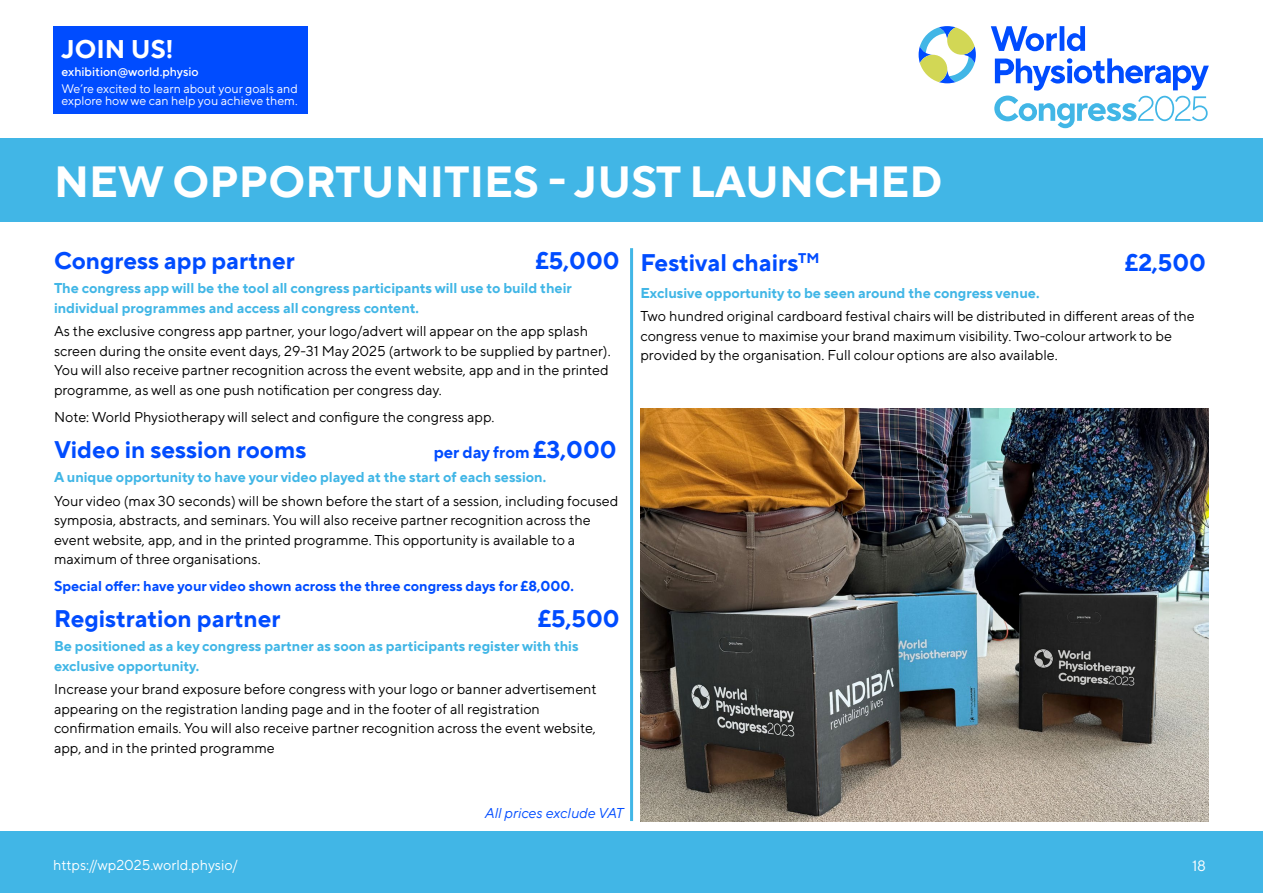
<style>
.page{position:relative;width:1263px;height:893px;background:#fff}
.page>*{position:absolute;margin:0;border:0;box-sizing:border-box;transform-origin:0 0}
.t1{font:700 43.5px "TT Norms Pro";color:#fff}
.t2{font:700 25.5px "TT Norms Pro";color:#fff}
.t3{font:700 24px "TT Norms Pro";color:#004cff}
.t4{font:700 16.5px "TT Norms Pro";color:#004cff}
.t5{font:15px "TT Norms Pro";color:#fff}
.t6{font:14.25px/19.5px "TT Norms Pro";color:#000}
.t7{font:700 14.25px/19.5px "TT Norms Pro";color:#41b6e6}
.t8{font:700 14.25px "TT Norms Pro";color:#004cff}
.t9{font:14.25px "TT Norms Pro";color:#fff}
.t10{font:italic 14.25px "TT Norms Pro";color:#004cff}
.t11{font:12.3px/12px "TT Norms Pro";color:#fff}
.t12{font:500 12.3px "TT Norms Pro";color:#fff}
.s1{font-size:24px}
</style>
<div class="page">
<div style="left:0;top:831px;width:1263px;height:62px;background:#41b6e6"></div>
<div style="left:0;top:138px;width:1263px;height:83px;background:#41b6e6"></div>
<div style="left:53px;top:26px;width:254px;height:87px;background:#004cff"></div>
<svg style="left:991px;top:26px;width:66px;height:25px"></svg>
<div style="left:1059px;top:26px;width:5px;height:25px;background:#004cff"></div>
<svg style="left:1067px;top:26px;width:18px;height:25px"></svg>
<svg style="left:918px;top:26px;width:58px;height:57px"></svg>
<svg style="left:994px;top:58px;width:215px;height:70px"></svg>
<hr style="left:630px;top:248px;width:3px;height:573px;background:#41b6e6">
<img style="left:640px;top:408px;width:569px;height:413px">
<h2 class="t2" style="left:61px;top:30px;width:114px">JOIN US!</h2>
<p class="t12" style="left:61px;top:63px;width:139px">exhibition@world.physio</p>
<p class="t11" style="left:61px;top:82px;width:238px">We’re excited to learn about your goals and explore how we can help you achieve them.</p>
<h1 class="t1" style="left:54px;top:150px;width:890px">NEW OPPORTUNITIES - JUST LAUNCHED</h1>
<h3 class="t3" style="left:54px;top:243px;width:242px">Congress app partner</h3>
<h3 class="t3" style="left:535px;top:243px;width:86px">£5,000</h3>
<p class="t7" style="left:54px;top:277px;width:519px">The congress app will be the tool all congress participants will use to build their individual programmes and access all congress content.</p>
<p class="t6" style="left:54px;top:321px;width:558px">As the exclusive congress app partner, your logo/advert will appear on the app splash screen during the onsite event days, 29-31 May 2025 (artwork to be supplied by partner).<br>You will also receive partner recognition across the event website, app and in the printed programme, as well as one push notification per congress day.</p>
<p class="t6" style="left:54px;top:406px;width:442px">Note: World Physiotherapy will select and configure the congress app.</p>
<h3 class="t3" style="left:54px;top:432px;width:254px">Video in session rooms</h3>
<p class="t4" style="left:434px;top:440px;width:184px">per day from <span class="s1">£3,000</span></p>
<p class="t7" style="left:54px;top:466px;width:494px">A unique opportunity to have your video played at the start of each session.</p>
<p class="t6" style="left:54px;top:490px;width:566px">Your video (max 30 seconds) will be shown before the start of a session, including focused symposia, abstracts, and seminars. You will also receive partner recognition across the event website, app, and in the printed programme. This opportunity is available to a maximum of three organisations.</p>
<p class="t8" style="left:54px;top:575px;width:521px">Special offer: have your video shown across the three congress days for £8,000.</p>
<h3 class="t3" style="left:54px;top:601px;width:228px">Registration partner</h3>
<h3 class="t3" style="left:538px;top:601px;width:83px">£5,500</h3>
<p class="t7" style="left:54px;top:635px;width:526px">Be positioned as a key congress partner as soon as participants register with this exclusive opportunity.</p>
<p class="t6" style="left:54px;top:679px;width:544px">Increase your brand exposure before congress with your logo or banner advertisement appearing on the registration landing page and in the footer of all registration confirmation emails. You will also receive partner recognition across the event website, app, and in the printed programme</p>
<h3 class="t3" style="left:640px;top:245px;width:181px">Festival chairs<sup>TM</sup></h3>
<h3 class="t3" style="left:1125px;top:245px;width:83px">£2,500</h3>
<p class="t7" style="left:640px;top:282px;width:400px">Exclusive opportunity to be seen around the congress venue.</p>
<p class="t6" style="left:640px;top:306px;width:556px">Two hundred original cardboard festival chairs will be distributed in different areas of the congress venue to maximise your brand maximum visibility. Two-colour artwork to be provided by the organisation. Full colour options are also available.</p>
<p class="t10" style="left:484px;top:802px;width:140px">All prices exclude VAT</p>
<p class="t9" style="left:53px;top:855px;width:186px">https://wp2025.world.physio/</p>
<p class="t5" style="left:1192px;top:854px;width:16px">18</p>
</div>
